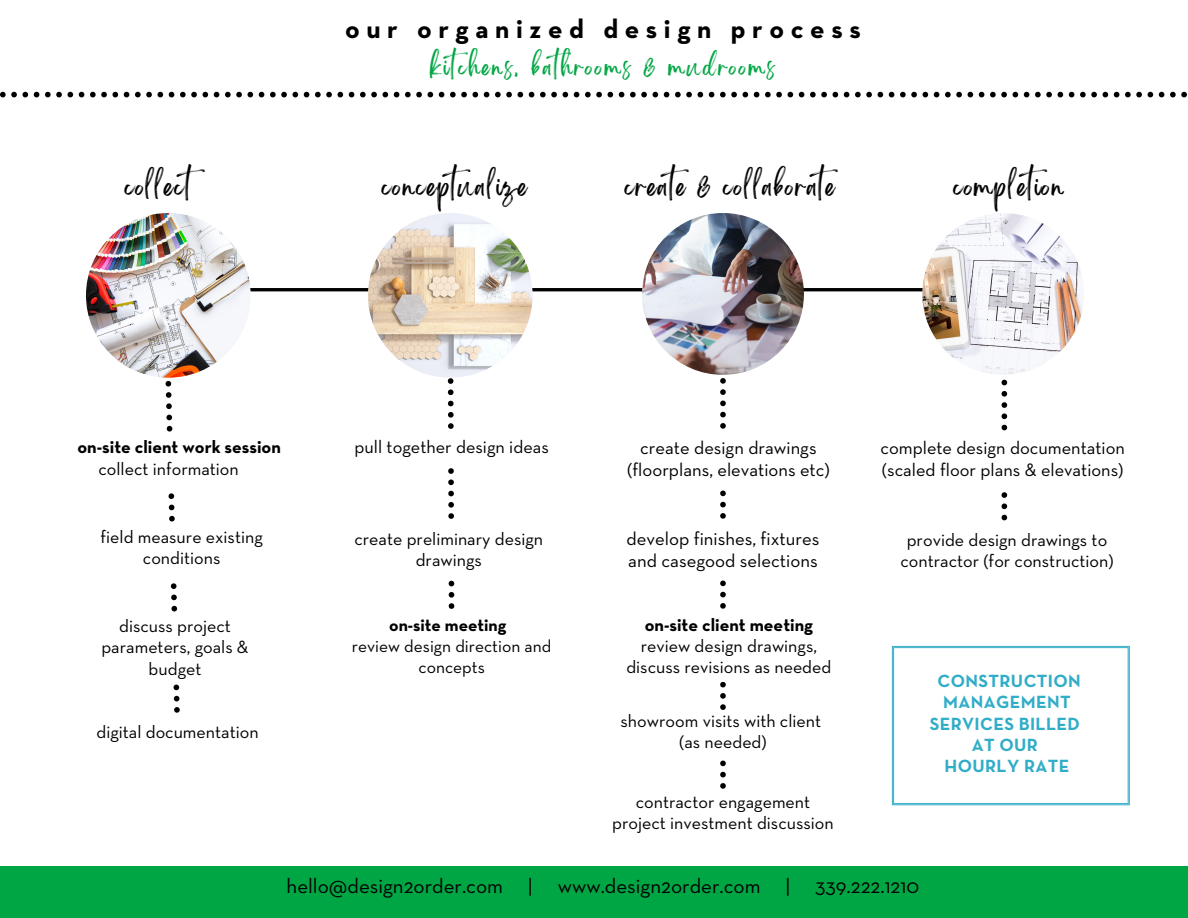
<style>
.page{position:relative;width:1188px;height:918px;background:#fff}
.page>*{position:absolute;margin:0;border:0;box-sizing:border-box;transform-origin:0 0}
.t1{font:700 27px "Neutraface Text";letter-spacing:.245em;color:#000}
.t2{font:24px "Brightwall";letter-spacing:.05em;color:#000}
.t3{font:21px "Neutraface Text";color:#000}
.t4{font:21px "Brightwall";letter-spacing:.1em;color:#00a644}
.t5{font:18.75px/22.2px "Neutraface Text";color:#000}
.t6{font:18.6px/22px "Neutraface Text";color:#000;text-align:center}
.t7{font:18.3px "Neutraface Text";color:#000}
.t8{font:18.15px "Neutraface Text";color:#000}
.t9{font:18px/21.3px "Neutraface Text";color:#000;text-align:center}
.t10{font:700 18px/21.3px "Neutraface Text";letter-spacing:.02em;color:#31adc8;text-align:center}
.t11{font:700 18px "Neutraface Text";color:#000}
.t12{font:17.4px/20.7px "Neutraface Text";color:#000;text-align:center}
.t13{font:700 17.4px "Neutraface Text";color:#000}
</style>
<div class="page">
<svg style="left:166px;top:381px;width:14px;height:332px"></svg>
<hr style="left:203px;top:288px;width:784px;height:3px;background:#000">
<svg style="left:720px;top:378px;width:6px;height:411px"></svg>
<svg style="left:447px;top:378px;width:7px;height:231px"></svg>
<div style="left:374px;top:434px;width:155px;height:29px;background:#fff"></div>
<svg style="left:1002px;top:379px;width:5px;height:142px"></svg>
<div style="left:0;top:866px;width:1188px;height:52px;background:#00a644"></div>
<img style="left:86px;top:213px;width:165px;height:165px;border-radius:50%">
<img style="left:368px;top:213px;width:165px;height:165px;border-radius:50%">
<img style="left:642px;top:213px;width:162px;height:162px;border-radius:50%">
<img style="left:922px;top:213px;width:162px;height:162px;border-radius:50%">
<svg style="left:0;top:92px;width:1187px;height:5px"></svg>
<div style="left:73px;top:434px;width:213px;height:58px;background:#fff"></div>
<div style="left:86px;top:612px;width:151px;height:46px;background:#fff"></div>
<div style="left:90px;top:523px;width:151px;height:58px;background:#fff"></div>
<div style="left:612px;top:434px;width:212px;height:55px;background:#fff"></div>
<div style="left:633px;top:610px;width:175px;height:72px;background:#fff"></div>
<div style="left:644px;top:523px;width:171px;height:54px;background:#fff"></div>
<div style="left:877px;top:436px;width:265px;height:53px;background:#fff"></div>
<div style="left:101px;top:617px;width:151px;height:64px;background:#fff"></div>
<div style="left:366px;top:524px;width:171px;height:56px;background:#fff"></div>
<div style="left:633px;top:716px;width:175px;height:39px;background:#fff"></div>
<svg style="left:892px;top:646px;width:238px;height:159px"></svg>
<p class="t1" style="left:345px;top:17px;width:517px">our organized design process</p>
<h4 class="t4" style="left:430px;top:60px;width:347px">kitchens, bathrooms &amp; mudrooms</h4>
<p class="t2" style="left:124px;top:177px;width:90px">collect</p>
<p class="t2" style="left:382px;top:177px;width:147px">conceptualize</p>
<p class="t2" style="left:625px;top:177px;width:223px">create &amp; collaborate</p>
<p class="t2" style="left:953px;top:177px;width:112px">completion</p>
<p class="t11" style="left:77px;top:439px;width:205px">on-site client work session</p>
<p class="t9" style="left:99px;top:460px;width:142px">collect information</p>
<h2 class="t8" style="left:355px;top:439px;width:196px">pull together design ideas</h2>
<h2 class="t6" style="left:627px;top:438px;width:204px">create design drawings (floorplans, elevations etc)</h2>
<p class="t7" style="left:881px;top:439px;width:246px">complete design documentation</p>
<p class="t7" style="left:882px;top:461px;width:243px">(scaled floor plans &amp; elevations)</p>
<p class="t9" style="left:101px;top:527px;width:164px">field measure existing conditions</p>
<p class="t9" style="left:101px;top:616px;width:149px">discuss project parameters, goals &amp; budget</p>
<p class="t9" style="left:96px;top:722px;width:164px">digital documentation</p>
<p class="t9" style="left:354px;top:529px;width:190px">create preliminary design drawings</p>
<p class="t13" style="left:389px;top:618px;width:119px">on-site meeting</p>
<p class="t12" style="left:352px;top:637px;width:201px">review design direction and concepts</p>
<p class="t5" style="left:626px;top:528px;width:195px">develop finishes, fixtures and casegood selections</p>
<p class="t11" style="left:645px;top:617px;width:170px">on-site client meeting</p>
<p class="t9" style="left:626px;top:636px;width:207px">review design drawings, discuss revisions as needed</p>
<p class="t9" style="left:621px;top:711px;width:202px">showroom visits with client</p>
<p class="t9" style="left:679px;top:733px;width:89px">(as needed)</p>
<p class="t9" style="left:636px;top:792px;width:176px">contractor engagement</p>
<p class="t9" style="left:612px;top:814px;width:223px">project investment discussion</p>
<p class="t9" style="left:900px;top:530px;width:215px">provide design drawings to contractor (for construction)</p>
<p class="t10" style="left:930px;top:671px;width:153px">CONSTRUCTION<br>MANAGEMENT<br>SERVICES BILLED<br>AT OUR</p>
<p class="t10" style="left:945px;top:757px;width:126px">HOURLY RATE</p>
<h5 class="t3" style="left:287px;top:877px;width:634px">hello@design2order.com | www.design2order.com | 339.222.1210</h5>
</div>
